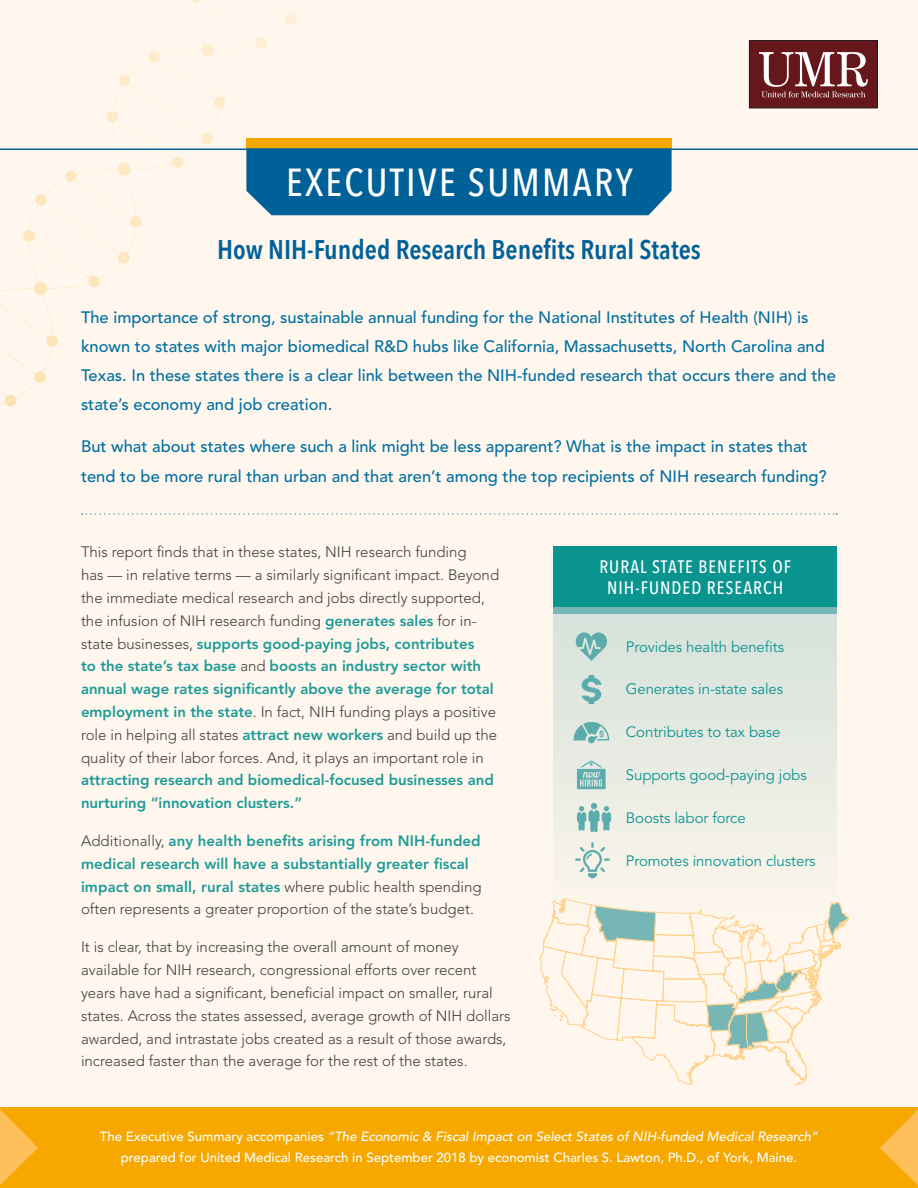
<style>
.page{position:relative;width:918px;height:1188px;background:#fff7ed}
.page>*{position:absolute;margin:0;border:0;box-sizing:border-box;transform-origin:0 0}
.t1{font:500 39px "Avenir Next Condensed";letter-spacing:.06em;color:#fff}
.t2{font:600 27px "Avenir Next Condensed";color:#006198}
.t3{font:500 18px/21.6px "Avenir Next Condensed";letter-spacing:.06em;color:#fff;text-align:center}
.t4{font:500 16.5px/29.1px "Avenir LT Std";color:#006fa2}
.t5{font:300 15px/22.8px "Avenir LT Std";color:#3e3e3f}
.t6{font:800 15px/22.8px "Avenir LT Std";letter-spacing:.005em;color:#1e9b99}
.t7{font:15px "Avenir LT Std";letter-spacing:-.005em;color:#0a9490}
.t8{font:500 13.2px/21px "Avenir LT Std";color:#fff;text-align:center}
.s1{font-weight:800;color:#1e9b99}
.s2{font-weight:300;color:#3e3e3f}
.s3{font-style:italic}
</style>
<div class="page">
<div style="left:749px;top:41px;width:128px;height:67px;background:#66171b"></div>
<div style="left:749px;top:40px;width:128px;height:68px;border:1px solid #231f20"></div>
<svg style="left:759px;top:52px;width:109px;height:45px"></svg>
<div style="left:554px;top:608px;width:283px;height:311px;background:linear-gradient(to bottom,#d4e1db,#fdf6ec)"></div>
<div style="left:554px;top:546px;width:283px;height:62px;background:#0a9490"></div>
<div style="left:554px;top:608px;width:283px;height:6px;background:#76b6b5"></div>
<svg style="left:82px;top:513px;width:755px;height:2px"></svg>
<div style="left:0;top:1107px;width:918px;height:81px;background:#f6a800"></div>
<svg style="left:0;top:1109px;width:38px;height:76px"></svg>
<svg style="left:880px;top:1110px;width:38px;height:75px"></svg>
<svg style="left:0;top:0;width:672px;height:407px"></svg>
<hr style="left:0;top:148px;width:918px;height:2px;background:#006198">
<svg style="left:577px;top:761px;width:29px;height:28px"></svg>
<svg style="left:582px;top:675px;width:21px;height:29px"></svg>
<svg style="left:576px;top:632px;width:31px;height:29px"></svg>
<svg style="left:575px;top:842px;width:35px;height:36px"></svg>
<svg style="left:573px;top:720px;width:36px;height:23px"></svg>
<svg style="left:577px;top:803px;width:34px;height:29px"></svg>
<svg style="left:539px;top:898px;width:310px;height:188px"></svg>
<h1 class="t1" style="left:286px;top:158px;width:348px">EXECUTIVE SUMMARY</h1>
<h2 class="t2" style="left:217px;top:226px;width:485px">How NIH-Funded Research Benefits Rural States</h2>
<p class="t4" style="left:81px;top:303px;width:756px">The importance of strong, sustainable annual funding for the National Institutes of Health (NIH) is known to states with major biomedical R&amp;D hubs like California, Massachusetts, North Carolina and Texas. In these states there is a clear link between the NIH-funded research that occurs there and the state’s economy and job creation.</p>
<p class="t4" style="left:81px;top:432px;width:747px">But what about states where such a link might be less apparent? What is the impact in states that tend to be more rural than urban and that aren’t among the top recipients of NIH research funding?</p>
<p class="t5" style="left:81px;top:541px;width:420px">This report finds that in these states, NIH research funding<br>has — in relative terms — a similarly significant impact. Beyond the immediate medical research and jobs directly supported, the infusion of NIH research funding <span class="s1">generates sales</span> for in&shy;state businesses, <span class="s1">supports good-paying jobs, contributes<br>to the state’s tax base</span> and <span class="s1">boosts an industry sector with annual wage rates significantly above the average for total employment in the state</span>. In fact, NIH funding plays a positive role in helping all states <span class="s1">attract new workers</span> and build up the quality of their labor forces. And, it plays an important role in</p>
<p class="t6" style="left:81px;top:769px;width:414px">attracting research and biomedical-focused businesses and nurturing “innovation clusters.”</p>
<p class="t6" style="left:81px;top:829px;width:402px"><span class="s2">Additionally,</span> any health benefits arising from NIH-funded medical research will have a substantially greater fiscal impact on small, rural states <span class="s2">where public health spending often represents a greater proportion of the state’s budget.</span></p>
<p class="t5" style="left:81px;top:936px;width:431px">It is clear, that by increasing the overall amount of money available for NIH research, congressional efforts over recent years have had a significant, beneficial impact on smaller, rural states. Across the states assessed, average growth of NIH dollars awarded, and intrastate jobs created as a result of those awards, increased faster than the average for the rest of the states.</p>
<p class="t3" style="left:599px;top:556px;width:193px">RURAL STATE BENEFITS OF<br>NIH-FUNDED RESEARCH</p>
<p class="t7" style="left:626px;top:638px;width:160px">Provides health benefits</p>
<p class="t7" style="left:626px;top:681px;width:159px">Generates in-state sales</p>
<p class="t7" style="left:626px;top:723px;width:156px">Contributes to tax base</p>
<p class="t7" style="left:626px;top:766px;width:182px">Supports good-paying jobs</p>
<p class="t7" style="left:626px;top:809px;width:121px">Boosts labor force</p>
<p class="t7" style="left:626px;top:852px;width:191px">Promotes innovation clusters</p>
<p class="t8" style="left:100px;top:1126px;width:720px">The Executive Summary accompanies <span class="s3">“The Economic &amp; Fiscal Impact on Select States of NIH-funded Medical Research” </span>prepared for United Medical Research in September 2018 by economist Charles S. Lawton, Ph.D., of York, Maine.</p>
</div>
